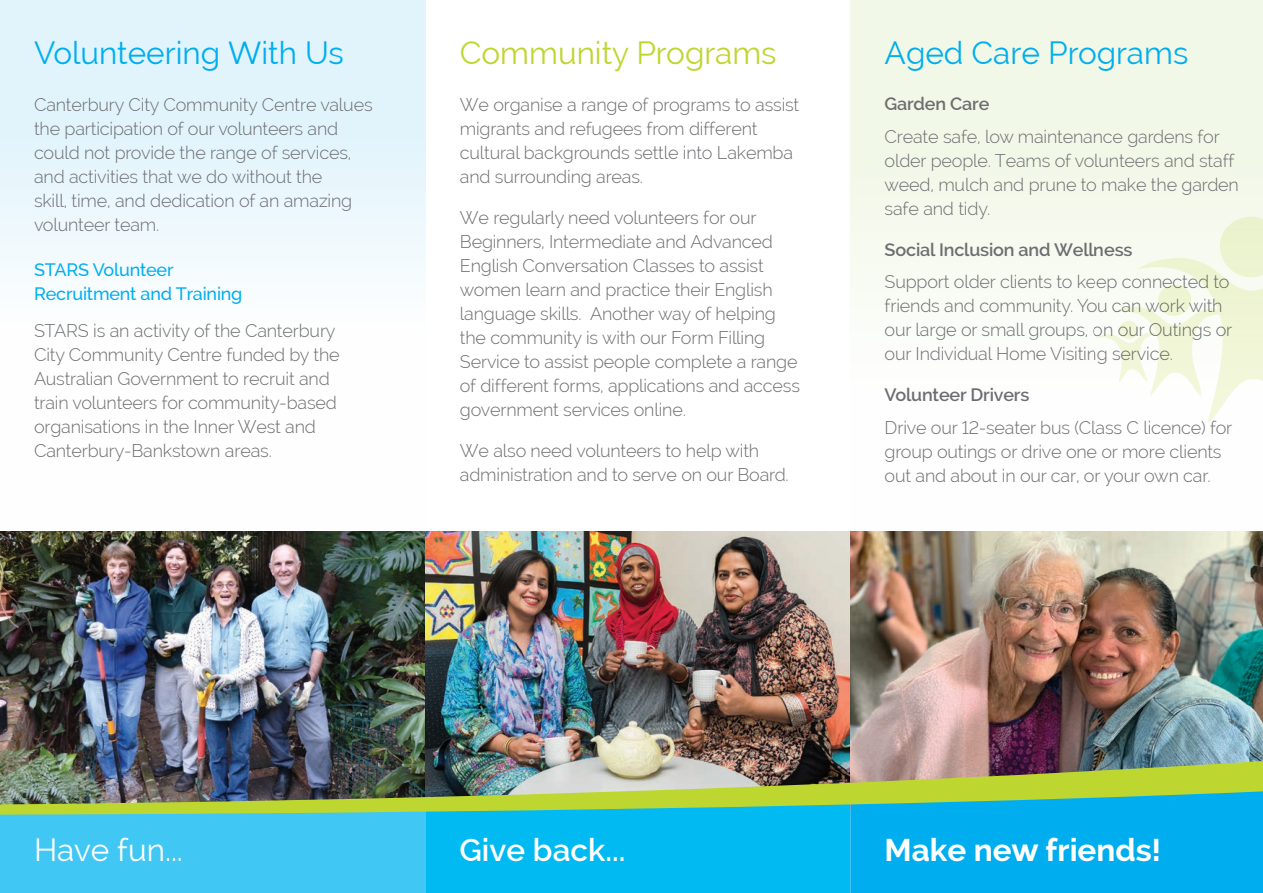
<style>
.page{position:relative;width:1263px;height:893px;background:#fff}
.page>*{position:absolute;margin:0;border:0;box-sizing:border-box;transform-origin:0 0}
.t1{font:31.5px "Raleway";color:#00aeef}
.t2{font:31.5px "Raleway";color:#bed630}
.t3{font:700 31.5px "Raleway";color:#fff}
.t4{font:600 31.5px "Raleway";color:#fff}
.t5{font:31.5px "Raleway";color:#fff}
.t6{font:300 18px/24px "Raleway";letter-spacing:-.01em;color:#6c6d70}
.t7{font:600 18px "Raleway";letter-spacing:-.01em;color:#6c6d70}
.t8{font:500 18px/24px "Raleway";letter-spacing:-.01em;color:#00aeef}
</style>
<div class="page">
<svg style="left:850px;top:0;width:413px;height:296px;background:#f3f8ea"></svg>
<svg style="left:0;top:0;width:425px;height:268px;fill:#e1f4fc"></svg>
<img style="left:0;top:531px;width:1263px;height:229px">
<svg style="left:0;top:815px;width:850px;height:78px;background:#20c0f2"></svg>
<svg style="left:1095px;top:217px;width:168px;height:206px"></svg>
<div style="left:850px;top:815px;width:413px;height:78px;background:#00aeef"></div>
<img style="left:0;top:760px;width:1263px;height:55px">
<h1 class="t1" style="left:34px;top:34px;width:311px">Volunteering With Us</h1>
<h1 class="t1" style="left:885px;top:34px;width:305px">Aged Care Programs</h1>
<p class="t6" style="left:460px;top:92px;width:341px">We organise a range of programs to assist migrants and refugees from different cultural backgrounds settle into Lakemba and surrounding areas.</p>
<p class="t6" style="left:460px;top:205px;width:342px">We regularly need volunteers for our Beginners, Intermediate and Advanced English Conversation Classes to assist women learn and practice their English language skills. Another way of helping the community is with our Form Filling Service to assist people complete a range of different forms, applications and access government services online.</p>
<p class="t6" style="left:460px;top:438px;width:330px">We also need volunteers to help with administration and to serve on our Board.</p>
<h1 class="t2" style="left:460px;top:34px;width:318px">Community Programs</h1>
<p class="t7" style="left:885px;top:94px;width:106px">Garden Care</p>
<p class="t6" style="left:885px;top:124px;width:356px">Create safe, low maintenance gardens for older people. Teams of volunteers and staff weed, mulch and prune to make the garden safe and tidy.</p>
<p class="t7" style="left:885px;top:239px;width:249px">Social Inclusion and Wellness</p>
<p class="t6" style="left:885px;top:270px;width:349px">Support older clients to keep connected to friends and community. You can work with our large or small groups, on our Outings or our Individual Home Visiting service.</p>
<p class="t7" style="left:885px;top:385px;width:146px">Volunteer Drivers</p>
<p class="t6" style="left:885px;top:415px;width:349px">Drive our 12-seater bus (Class C licence) for group outings or drive one or more clients out and about in our car, or your own car.</p>
<p class="t6" style="left:34px;top:92px;width:340px">Canterbury City Community Centre values the participation of our volunteers and could not provide the range of services, and activities that we do without the<br>skill, time, and dedication of an amazing volunteer team.</p>
<p class="t8" style="left:34px;top:258px;width:210px">STARS Volunteer<br>Recruitment and Training</p>
<p class="t6" style="left:34px;top:318px;width:307px">STARS is an activity of the Canterbury City Community Centre funded by the Australian Government to recruit and train volunteers for community-based organisations in the Inner West and Canterbury-Bankstown areas.</p>
<h1 class="t5" style="left:34px;top:831px;width:150px">Have fun...</h1>
<h1 class="t4" style="left:459px;top:832px;width:167px">Give back...</h1>
<h1 class="t3" style="left:884px;top:832px;width:278px">Make new friends!</h1>
</div>
